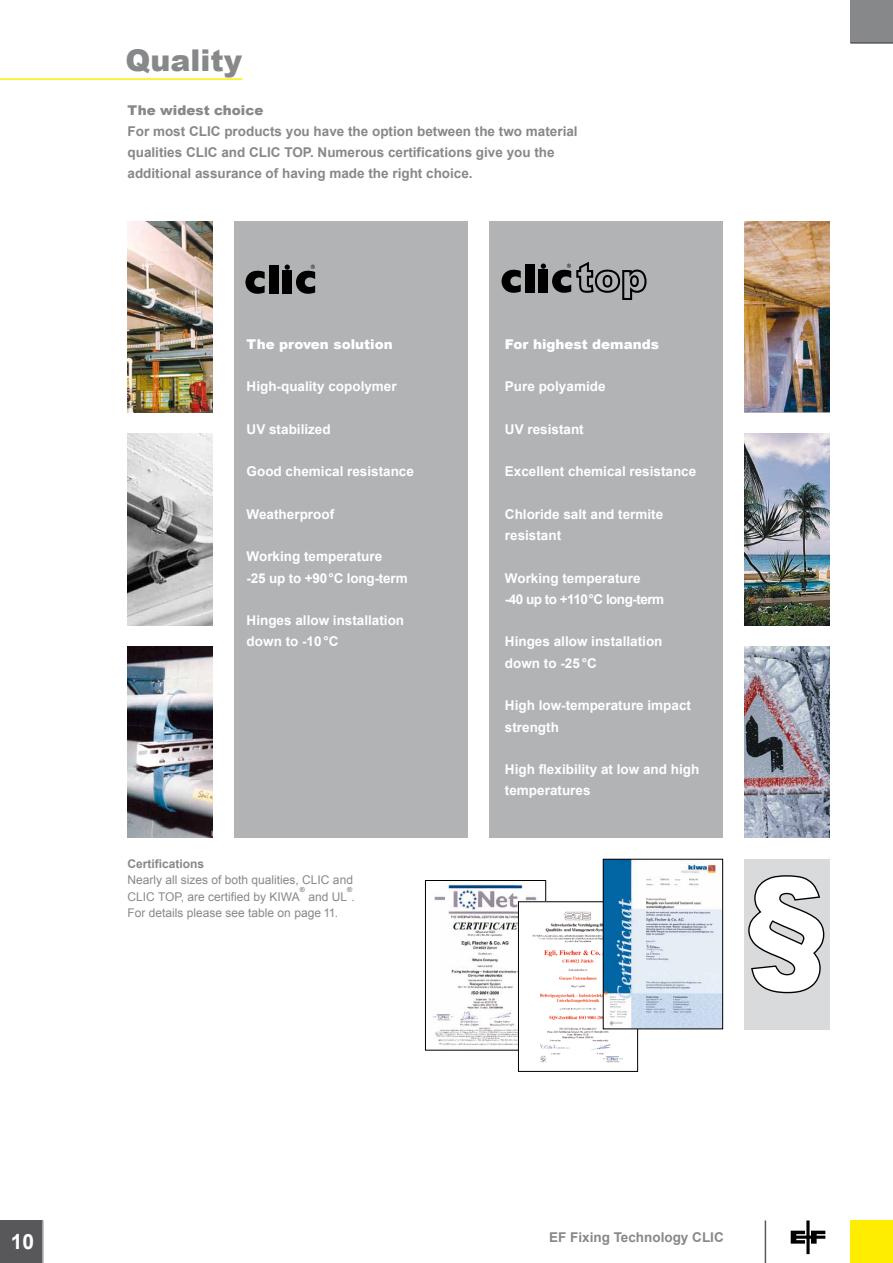
<style>
.page{position:relative;width:893px;height:1263px;background:#fff}
.page>*{position:absolute;margin:0;border:0;box-sizing:border-box;transform-origin:0 0}
.t1{font:900 122.85px "Arial";color:#fff}
.t2{font:900 30px "Arial";color:#87888a}
.t3{font:700 21px "Arial";color:#fff}
.t4{font:700 13.5px/21.3px "Arial";color:#fff}
.t5{font:700 13.5px/21px "Arial";color:#87888a}
.t6{font:900 13.5px "Arial";color:#fff}
.t7{font:900 13.5px "Arial";color:#87888a}
.t8{font:12px/16.5px "Arial";color:#87888a}
.t9{font:700 12px "Arial";color:#87888a}
.t10{font:700 7.05px "Arial";color:#87888a}
</style>
<div class="page">
<div style="left:850px;top:1220px;width:43px;height:43px;background:#ffed00"></div>
<svg style="left:791px;top:1220px;width:34px;height:34px"></svg>
<hr style="left:765px;top:1220px;width:1px;height:43px;background:#58585a">
<div style="left:0;top:1220px;width:43px;height:43px;background:#58585a"></div>
<hr style="left:42px;top:1220px;width:2px;height:43px;background:#b1b3b4">
<div style="left:850px;top:0;width:43px;height:43px;background:#87888a"></div>
<hr style="left:850px;top:42px;width:43px;height:2px;background:#58585a">
<hr style="left:0;top:78px;width:242px;height:2px;background:#ffed00">
<div style="left:489px;top:221px;width:234px;height:617px;background:#b1b3b4"></div>
<div style="left:234px;top:221px;width:234px;height:617px;background:#b1b3b4"></div>
<img style="left:128px;top:221px;width:85px;height:191px">
<img style="left:128px;top:434px;width:85px;height:191px">
<img style="left:744px;top:221px;width:85px;height:191px">
<img style="left:744px;top:434px;width:85px;height:191px">
<img style="left:744px;top:646px;width:85px;height:192px">
<img style="left:128px;top:646px;width:85px;height:192px">
<svg style="left:245px;top:270px;width:20px;height:24px"></svg>
<div style="left:269px;top:265px;width:9px;height:29px;background:#000"></div>
<div style="left:282px;top:271px;width:10px;height:23px;background:#000"></div>
<svg style="left:285px;top:265px;width:5px;height:5px"></svg>
<svg style="left:296px;top:265px;width:19px;height:29px"></svg>
<svg style="left:502px;top:269px;width:19px;height:24px"></svg>
<div style="left:525px;top:264px;width:9px;height:29px;background:#000"></div>
<div style="left:538px;top:270px;width:10px;height:23px;background:#000"></div>
<svg style="left:541px;top:264px;width:5px;height:5px"></svg>
<svg style="left:552px;top:261px;width:95px;height:39px"></svg>
<div style="left:744px;top:859px;width:85px;height:170px;background:#d9dadb"></div>
<svg style="left:748px;top:875px;width:77px;height:119px"></svg>
<img style="left:433px;top:884px;width:104px;height:164px">
<div style="left:425px;top:880px;width:121px;height:170px;border:1px solid #000"></div>
<img style="left:520px;top:903px;width:116px;height:160px">
<div style="left:518px;top:901px;width:120px;height:171px;border:1px solid #000"></div>
<img style="left:605px;top:861px;width:116px;height:166px">
<div style="left:603px;top:859px;width:120px;height:170px;border:1px solid #000"></div>
<h2 class="t2" style="left:125px;top:39px;width:118px">Quality</h2>
<p class="t7" style="left:128px;top:101px;width:137px">The widest choice</p>
<p class="t5" style="left:128px;top:121px;width:452px">For most CLIC products you have the option between the two material qualities CLIC and CLIC TOP. Numerous certifications give you the additional assurance of having made the right choice.</p>
<p class="t6" style="left:247px;top:334px;width:148px">The proven solution</p>
<p class="t4" style="left:247px;top:376px;width:152px">High-quality copolymer</p>
<p class="t4" style="left:247px;top:419px;width:86px">UV stabilized</p>
<p class="t4" style="left:247px;top:461px;width:169px">Good chemical resistance</p>
<p class="t4" style="left:247px;top:504px;width:89px">Weatherproof</p>
<p class="t4" style="left:247px;top:546px;width:163px">Working temperature<br>-25 up to +90°C long-term</p>
<p class="t4" style="left:247px;top:610px;width:159px">Hinges allow installation down to -10°C</p>
<p class="t9" style="left:128px;top:856px;width:78px">Certifications</p>
<p class="t8" style="left:128px;top:872px;width:227px">Nearly all sizes of both qualities, CLIC and<br>CLIC TOP, are certified by KIWA</p>
<p class="t10" style="left:300px;top:885px;width:7px">®</p>
<p class="t10" style="left:347px;top:885px;width:7px">®</p>
<p class="t8" style="left:308px;top:888px;width:48px">and UL .</p>
<p class="t8" style="left:128px;top:905px;width:212px">For details please see table on page 11.</p>
<p class="t6" style="left:505px;top:334px;width:156px">For highest demands</p>
<p class="t4" style="left:505px;top:376px;width:102px">Pure polyamide</p>
<p class="t4" style="left:505px;top:419px;width:80px">UV resistant</p>
<p class="t4" style="left:505px;top:461px;width:193px">Excellent chemical resistance</p>
<p class="t4" style="left:505px;top:504px;width:160px">Chloride salt and termite resistant</p>
<p class="t4" style="left:505px;top:568px;width:161px">Working temperature<br>-40 up to +110°C long-term</p>
<p class="t4" style="left:505px;top:631px;width:159px">Hinges allow installation down to -25°C</p>
<p class="t4" style="left:505px;top:695px;width:188px">High low-temperature impact strength</p>
<p class="t4" style="left:505px;top:759px;width:196px">High flexibility at low and high temperatures</p>
<h1 class="t1" style="left:746px;top:833px;width:83px">§</h1>
<h3 class="t3" style="left:11px;top:1228px;width:25px">10</h3>
<p class="t5" style="left:549px;top:1227px;width:176px">EF Fixing Technology CLIC</p>
</div>
